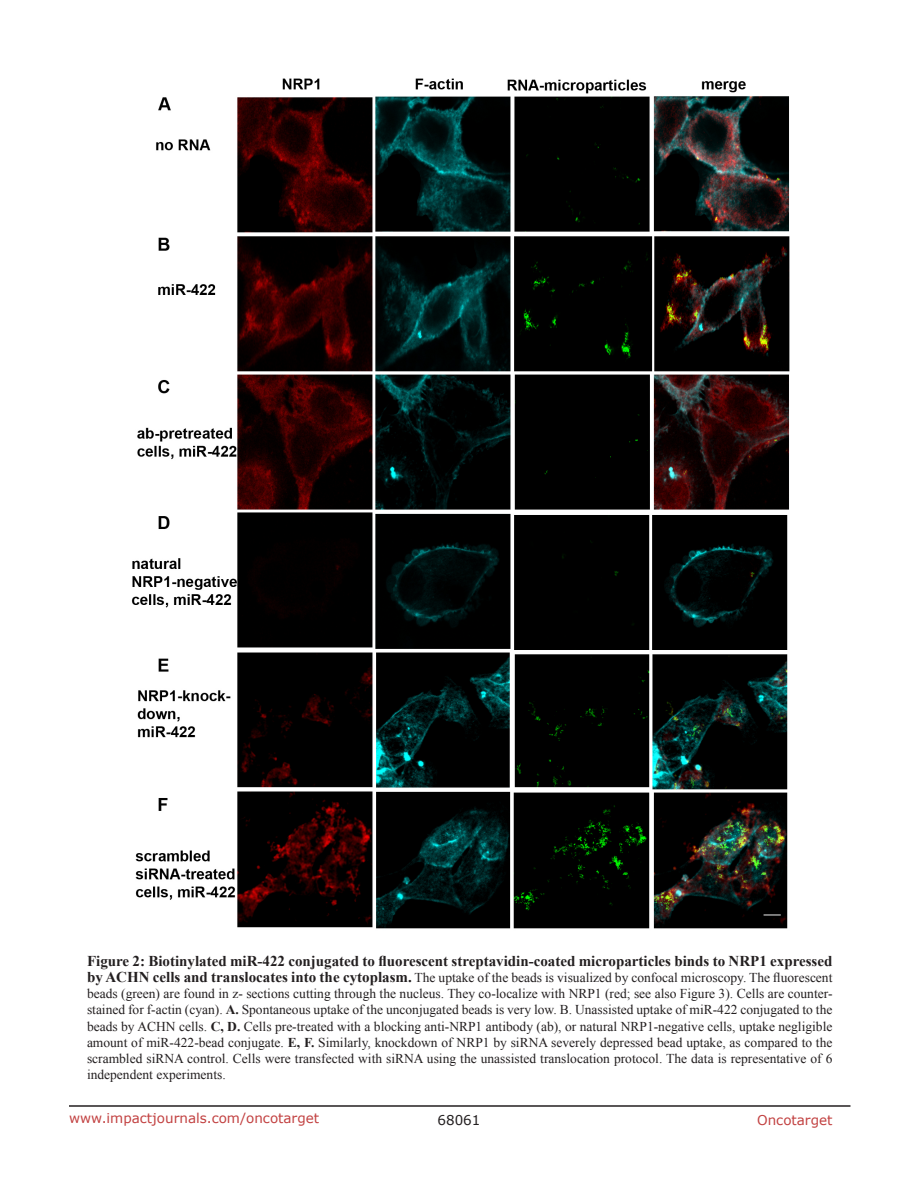
<style>
.page{position:relative;width:918px;height:1188px;background:#fff}
.page>*{position:absolute;margin:0;border:0;box-sizing:border-box;transform-origin:0 0}
.figuretext{font:700 15px "Times New Roman";color:#231f20}
.figuretext-2{font:13.5px/16.2px "Times New Roman";color:#231f20;text-align:justify}
.t1{font:13.5px "Verdana";color:#c24141}
.t2{font:13.5px "Verdana";color:#231f20}
.s1{font-weight:700;font-size:15px}
.s2{font-weight:700}
</style>
<div class="page">
<hr style="left:69px;top:1105px;width:781px;height:2px;background:#231f20">
<img style="left:131px;top:78px;width:659px;height:851px">
<p class="figuretext" style="left:87px;top:950px;width:747px">Figure 2: Biotinylated miR-422 conjugated to fluorescent streptavidin-coated microparticles binds to NRP1 expressed</p>
<p class="figuretext-2" style="left:87px;top:969px;width:747px"><span class="s1">by ACHN cells and translocates into the cytoplasm.</span> The uptake of the beads is visualized by confocal microscopy. The fluorescent beads (green) are found in z- sections cutting through the nucleus. They co-localize with NRP1 (red; see also Figure 3). Cells are counter&shy;stained for f-actin (cyan). <span class="s2">A.</span> Spontaneous uptake of the unconjugated beads is very low. B. Unassisted uptake of miR-422 conjugated to the beads by ACHN cells. <span class="s2">C, D.</span> Cells pre-treated with a blocking anti-NRP1 antibody (ab), or natural NRP1-negative cells, uptake negligible amount of miR-422-bead conjugate. <span class="s2">E, F.</span> Similarly, knockdown of NRP1 by siRNA severely depressed bead uptake, as compared to the scrambled siRNA control. Cells were transfected with siRNA using the unassisted translocation protocol. The data is representative of 6 independent experiments.</p>
<p class="t1" style="left:69px;top:1109px;width:252px">www.impactjournals.com/oncotarget</p>
<p class="t2" style="left:438px;top:1111px;width:44px">68061</p>
<p class="t1" style="left:757px;top:1111px;width:77px">Oncotarget</p>
</div>
